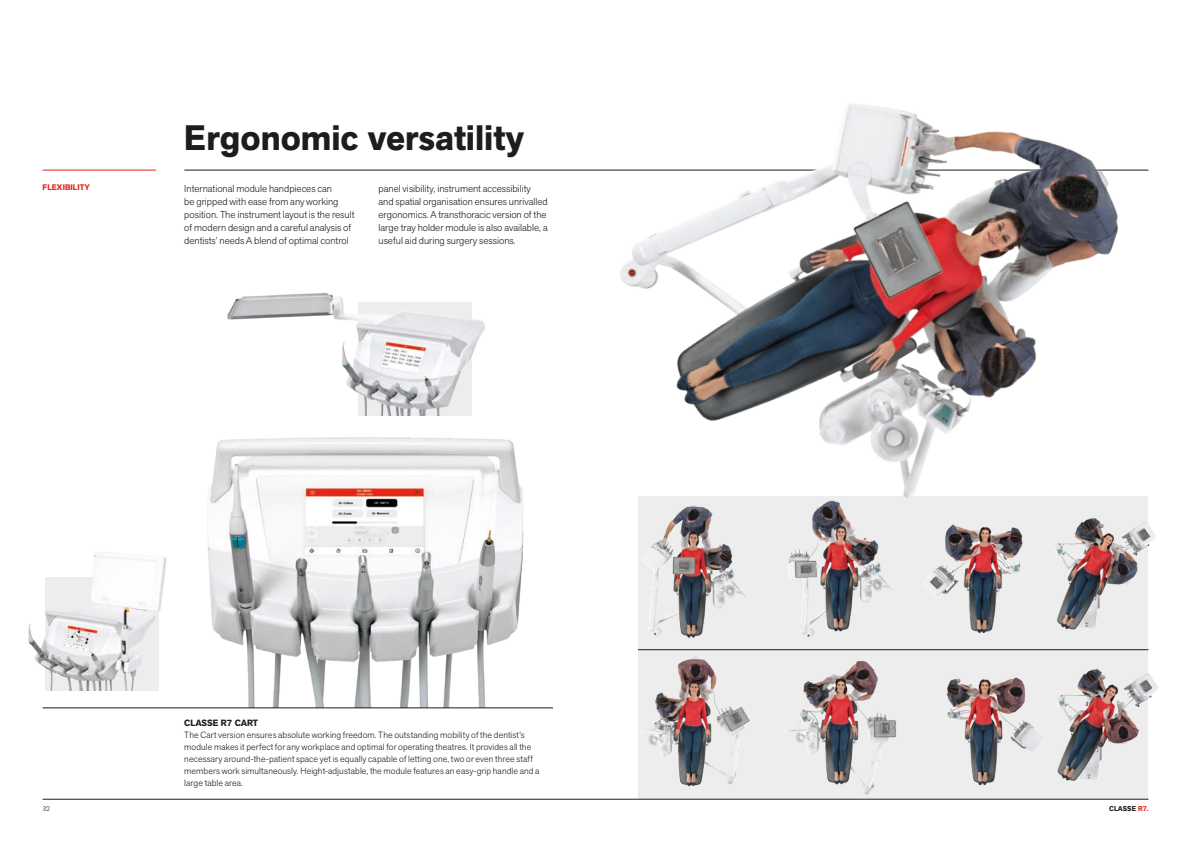
<style>
.page{position:relative;width:1191px;height:842px;background:#fff}
.page>*{position:absolute;margin:0;border:0;box-sizing:border-box;transform-origin:0 0}
.t1{font:700 35px "Akzid Grtsk Next";color:#1d1d1b}
.t2{font:300 10px/13px "Akzid Grtsk Next";color:#1d1d1b}
.t3{font:300 9px/12px "Akzid Grtsk Next";letter-spacing:.01em;color:#1d1d1b}
.t4{font:700 9px "Akzid Grtsk Next";color:#1d1d1b}
.t5{font:700 8px "Akzid Grtsk Next";letter-spacing:.01em;color:#e72419}
.t6{font:700 7px "Akzid Grtsk Next";letter-spacing:.01em;color:#1d1d1b}
.t7{font:300 7px "Akzid Grtsk Next";color:#1d1d1b}
.s1{color:#e72419}
</style>
<div class="page">
<div style="left:638px;top:497px;width:510px;height:302px;background:#ededed"></div>
<img style="left:207px;top:437px;width:317px;height:270px">
<hr style="left:184px;top:170px;width:964px;height:1px;background:#1d1d1b">
<hr style="left:43px;top:799px;width:1105px;height:1px;background:#1d1d1b">
<hr style="left:43px;top:170px;width:113px;height:1px;background:#e72419">
<hr style="left:43px;top:708px;width:510px;height:1px;background:#1d1d1b">
<img style="left:784px;top:661px;width:113px;height:134px">
<img style="left:648px;top:657px;width:102px;height:130px">
<img style="left:946px;top:677px;width:93px;height:109px">
<img style="left:802px;top:585px;width:91px;height:54px">
<img style="left:552px;top:104px;width:597px;height:481px">
<img style="left:921px;top:511px;width:107px;height:122px">
<img style="left:1057px;top:669px;width:101px;height:112px">
<img style="left:1051px;top:513px;width:105px;height:117px">
<hr style="left:638px;top:649px;width:510px;height:1px;background:#1d1d1b">
<img style="left:227px;top:293px;width:258px;height:123px">
<img style="left:28px;top:552px;width:139px;height:138px">
<img style="left:638px;top:503px;width:107px;height:135px">
<h1 class="t1" style="left:184px;top:115px;width:341px">Ergonomic versatility</h1>
<p class="t5" style="left:43px;top:182px;width:49px">FLEXIBILITY</p>
<p class="t2" style="left:184px;top:182px;width:172px">International module handpieces can<br>be gripped with ease from any working position. The instrument layout is the result of modern design and a careful analysis of dentists’ needs A blend of optimal control</p>
<p class="t2" style="left:378px;top:182px;width:171px">panel visibility, instrument accessibility and spatial organisation ensures unrivalled ergonomics. A transthoracic version of the large tray holder module is also available, a useful aid during surgery sessions.</p>
<p class="t4" style="left:184px;top:716px;width:75px">CLASSE R7 CART</p>
<p class="t3" style="left:184px;top:728px;width:357px">The Cart version ensures absolute working freedom. The outstanding mobility of the dentist’s module makes it perfect for any workplace and optimal for operating theatres. It provides all the necessary around-the-patient space yet is equally capable of letting one, two or even three staff members work simultaneously. Height-adjustable, the module features an easy-grip handle and a large table area.</p>
<p class="t7" style="left:43px;top:804px;width:9px">32</p>
<p class="t6" style="left:1109px;top:804px;width:41px">CLASSE <span class="s1">R7.</span></p>
</div>
